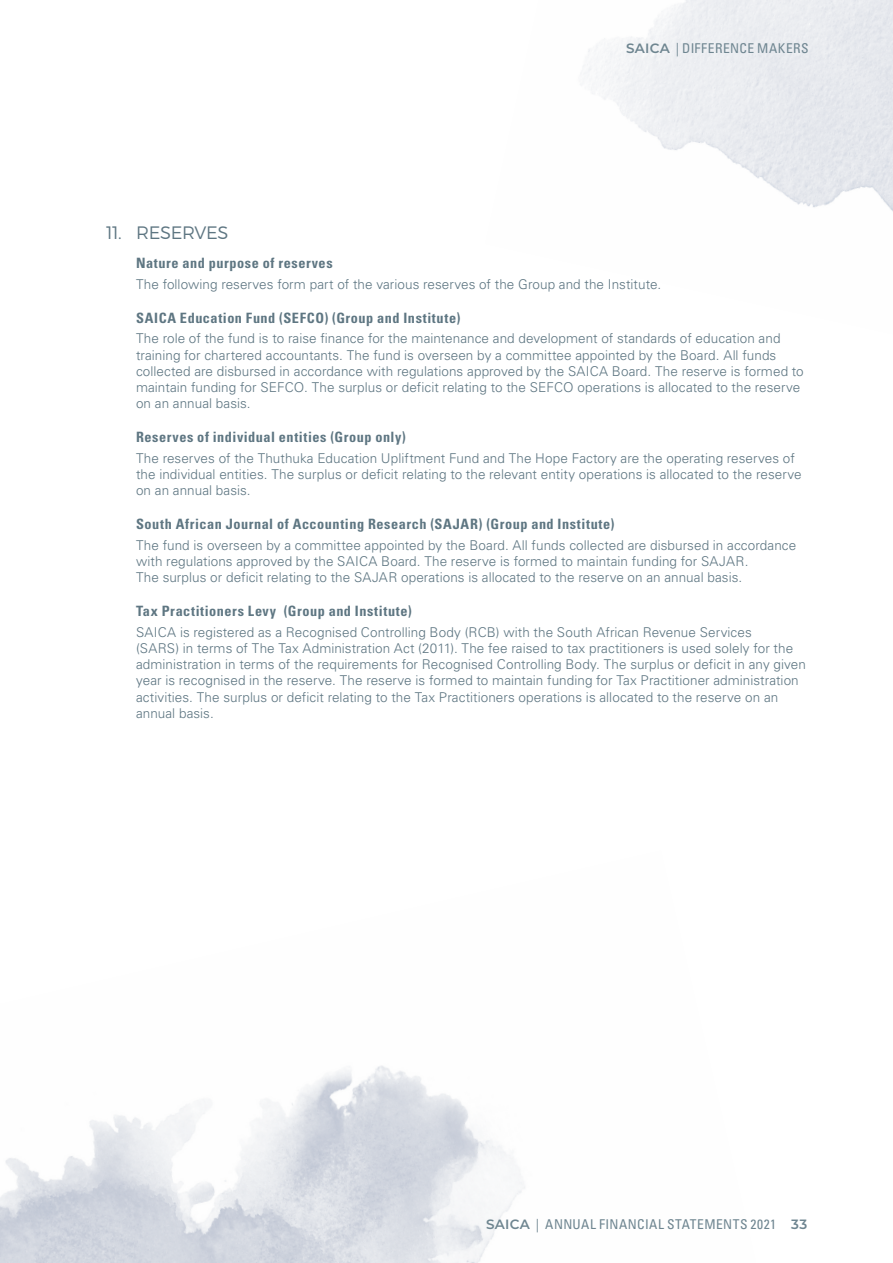
<style>
.page{position:relative;width:893px;height:1263px;background:#fff}
.page>*{position:absolute;margin:0;border:0;box-sizing:border-box;transform-origin:0 0}
.t1{font:300 18px "Montserrat";letter-spacing:-.02em;color:#5e7682}
.Heading1Fin{font:700 condensed 14.25px "Univers LT Std";letter-spacing:.04em;color:#5e7682}
.NotesListLevel1Para{font:300 13.5px/16.2px "Univers LT Std";letter-spacing:.005em;color:#5e7682}
.t2{font:condensed 13.5px "Univers LT Std";letter-spacing:.035em;color:#6e8590}
.s1{font-family:"Montserrat";font-weight:600;font-stretch:normal}
</style>
<div class="page">
<img style="left:0;top:1065px;width:525px;height:198px">
<p class="t2" style="left:626px;top:40px;width:184px"><span class="s1">SAICA</span> | DIFFERENCE MAKERS</p>
<p class="t1" style="left:106px;top:218px;width:124px">11. RESERVES</p>
<p class="Heading1Fin" style="left:136px;top:255px;width:198px">Nature and purpose of reserves</p>
<p class="NotesListLevel1Para" style="left:136px;top:276px;width:527px">The following reserves form part of the various reserves of the Group and the Institute.</p>
<p class="Heading1Fin" style="left:136px;top:309px;width:326px">SAICA Education Fund (SEFCO) (Group and Institute)</p>
<p class="NotesListLevel1Para" style="left:136px;top:331px;width:669px">The role of the fund is to raise finance for the maintenance and development of standards of education and training for chartered accountants. The fund is overseen by a committee appointed by the Board. All funds collected are disbursed in accordance with regulations approved by the SAICA Board. The reserve is formed to maintain funding for SEFCO. The surplus or deficit relating to the SEFCO operations is allocated to the reserve on an annual basis.</p>
<p class="Heading1Fin" style="left:136px;top:428px;width:271px">Reserves of individual entities (Group only)</p>
<p class="NotesListLevel1Para" style="left:136px;top:450px;width:667px">The reserves of the Thuthuka Education Upliftment Fund and The Hope Factory are the operating reserves of the individual entities. The surplus or deficit relating to the relevant entity operations is allocated to the reserve on an annual basis.</p>
<p class="Heading1Fin" style="left:136px;top:515px;width:480px">South African Journal of Accounting Research (SAJAR) (Group and Institute)</p>
<p class="NotesListLevel1Para" style="left:136px;top:537px;width:662px">The fund is overseen by a committee appointed by the Board. All funds collected are disbursed in accordance with regulations approved by the SAICA Board. The reserve is formed to maintain funding for SAJAR.<br>The surplus or deficit relating to the SAJAR operations is allocated to the reserve on an annual basis.</p>
<p class="Heading1Fin" style="left:136px;top:602px;width:277px">Tax Practitioners Levy (Group and Institute)</p>
<p class="NotesListLevel1Para" style="left:136px;top:624px;width:671px">SAICA is registered as a Recognised Controlling Body (RCB) with the South African Revenue Services<br>(SARS) in terms of The Tax Administration Act (2011). The fee raised to tax practitioners is used solely for the administration in terms of the requirements for Recognised Controlling Body. The surplus or deficit in any given year is recognised in the reserve. The reserve is formed to maintain funding for Tax Practitioner administration activities. The surplus or deficit relating to the Tax Practitioners operations is allocated to the reserve on an annual basis.</p>
<p class="t2" style="left:486px;top:1215px;width:322px"><span class="s1">SAICA</span> | ANNUAL FINANCIAL STATEMENTS 2021 <span class="s1">33</span></p>
</div>
